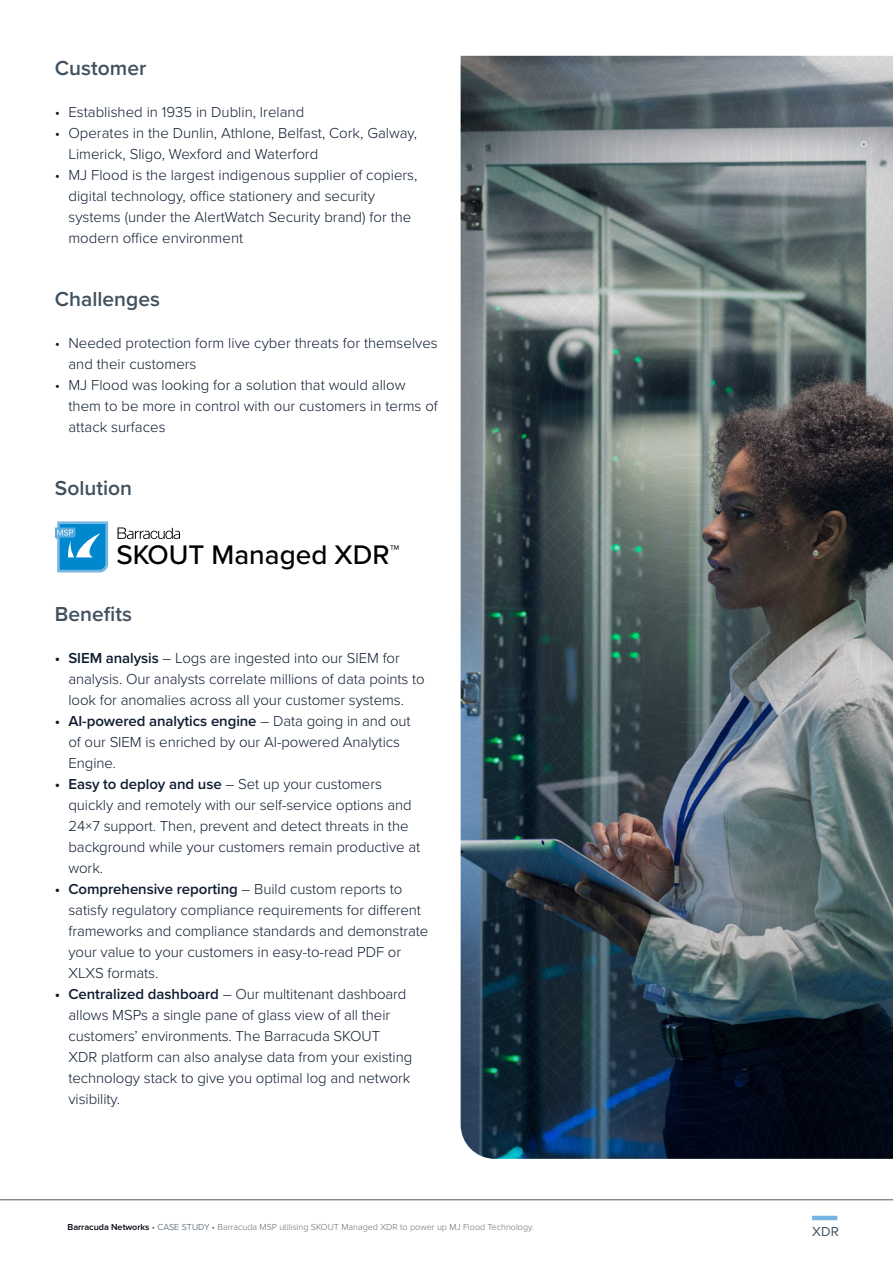
<style>
.page{position:relative;width:893px;height:1263px;background:#fff}
.page>*{position:absolute;margin:0;border:0;box-sizing:border-box;transform-origin:0 0}
.t1{font:500 27.9px "Proxima Nova";color:#000002}
.heading{font:600 21px "Proxima Nova";color:#41505f}
.t2{font:300 15px/21px "Proxima Nova";letter-spacing:-.005em;color:#0f1d31}
.t3{font:13.5px "Proxima Nova";color:#41505f}
.t4{font:300 9px "Proxima Nova";color:#6c6d70}
.s1{font-weight:600}
.s2{font-weight:600;color:#00000b}
.s3{color:#57585a}
.s4{color:#41505f}
</style>
<div class="page">
<hr style="left:0;top:1199px;width:893px;height:1px;background:#57585a">
<hr style="left:812px;top:1216px;width:25px;height:4px;background:#77b5e3">
<img style="left:461px;top:56px;width:432px;height:1102px">
<svg style="left:55px;top:521px;width:53px;height:51px"></svg>
<svg style="left:118px;top:527px;width:62px;height:12px"></svg>
<p class="heading" style="left:55px;top:52px;width:93px">Customer</p>
<p class="t2" style="left:55px;top:101px;width:251px">• Established in 1935 in Dublin, Ireland</p>
<p class="t2" style="left:68px;top:122px;width:350px;text-indent:-14px">• Operates in the Dunlin, Athlone, Belfast, Cork, Galway,<br>Limerick, Sligo, Wexford and Waterford</p>
<p class="t2" style="left:68px;top:164px;width:350px;text-indent:-14px">• MJ Flood is the largest indigenous supplier of copiers, digital technology, office stationery and security systems (under the AlertWatch Security brand) for the modern office environment</p>
<p class="heading" style="left:55px;top:283px;width:107px">Challenges</p>
<p class="t2" style="left:68px;top:332px;width:371px;text-indent:-14px">• Needed protection form live cyber threats for themselves and their customers</p>
<p class="t2" style="left:68px;top:374px;width:371px;text-indent:-14px">• MJ Flood was looking for a solution that would allow them to be more in control with our customers in terms of attack surfaces</p>
<p class="heading" style="left:55px;top:472px;width:79px">Solution</p>
<h1 class="t1" style="left:116px;top:534px;width:284px">SKOUT Managed XDR<sup>™</sup></h1>
<p class="heading" style="left:55px;top:598px;width:79px">Benefits</p>
<p class="t2" style="left:68px;top:647px;width:358px;text-indent:-14px"><span class="s1">• SIEM analysis</span> – Logs are ingested into our SIEM for analysis. Our analysts correlate millions of data points to look for anomalies across all your customer systems.</p>
<p class="t2" style="left:68px;top:710px;width:344px;text-indent:-14px"><span class="s1">• AI-powered analytics engine</span> – Data going in and out of our SIEM is enriched by our AI-powered Analytics<br>Engine.</p>
<p class="t2" style="left:68px;top:773px;width:353px;text-indent:-14px"><span class="s1">• Easy to deploy and use</span> – Set up your customers quickly and remotely with our self-service options and 24×7 support. Then, prevent and detect threats in the background while your customers remain productive at work.</p>
<p class="t2" style="left:68px;top:878px;width:361px;text-indent:-14px"><span class="s1">• Comprehensive reporting</span> – Build custom reports to satisfy regulatory compliance requirements for different frameworks and compliance standards and demonstrate your value to your customers in easy-to-read PDF or XLXS formats.</p>
<p class="t2" style="left:68px;top:983px;width:345px;text-indent:-14px"><span class="s1">• Centralized dashboard</span> – Our multitenant dashboard allows MSPs a single pane of glass view of all their customers’ environments. The Barracuda SKOUT XDR platform can also analyse data from your existing technology stack to give you optimal log and network visibility.</p>
<p class="t4" style="left:68px;top:1220px;width:468px"><span class="s2">Barracuda Networks</span> <span class="s3">•</span> <span class="s4">CASE STUDY</span> <span class="s3">•</span> Barracuda MSP utilising SKOUT Managed XDR to power up MJ Flood Technology.</p>
<p class="t3" style="left:812px;top:1221px;width:28px">XDR</p>
</div>
